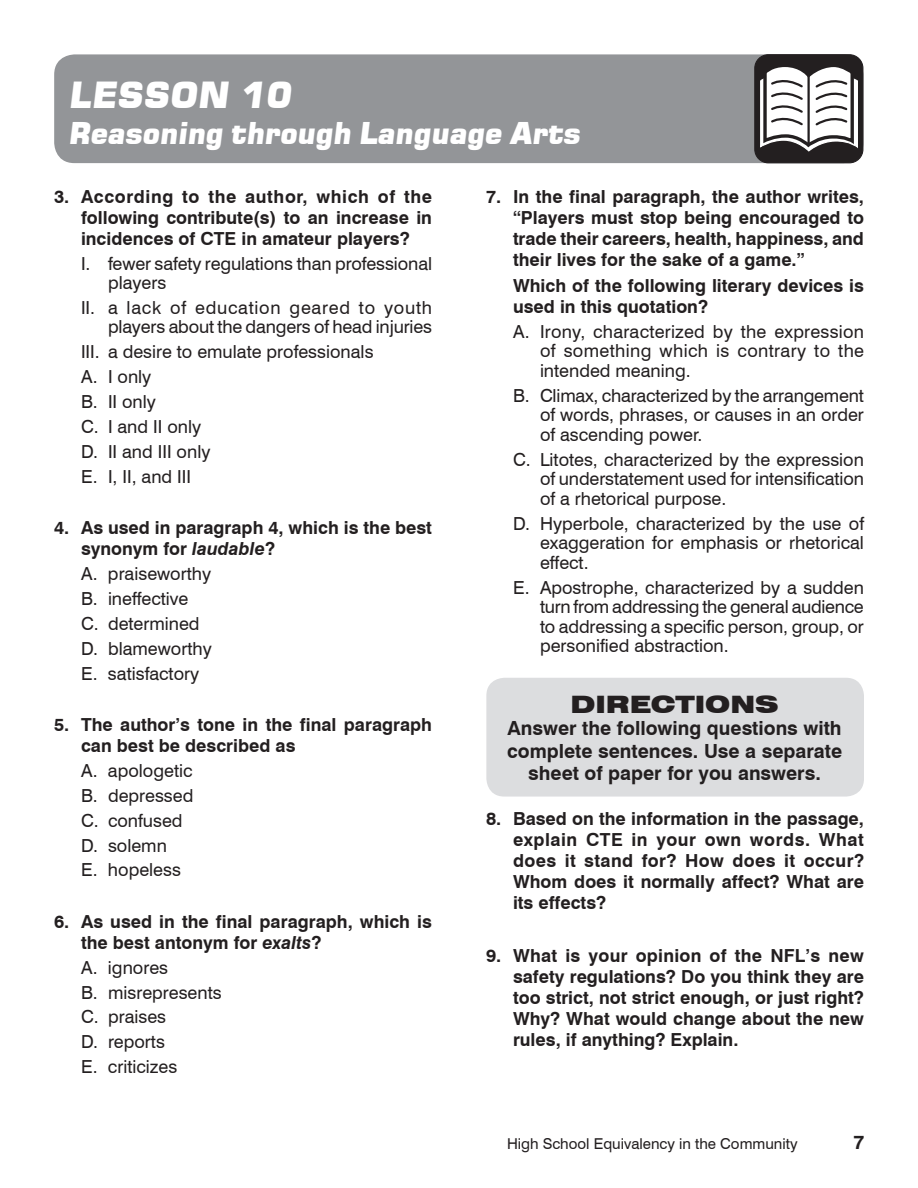
<style>
.page{position:relative;width:918px;height:1188px;background:#fff}
.page>*{position:absolute;margin:0;border:0;box-sizing:border-box;transform-origin:0 0}
.t1{font:italic 36px "Square 721 Blk";color:#fff}
.t2{font:italic 30px "Square 721 Blk";letter-spacing:-.025em;color:#fff}
.Directions_hed{font:900 expanded 24px "Swiss 721 BT";color:#231f20}
.Directions_copy{font:700 19.5px/22.5px "Swiss 721 BT";color:#231f20;text-align:center}
.ANSWERS{font:18px/19.5px "Swiss 721 BT";color:#231f20;text-align:justify}
.Numbered_questions{font:700 18px/21px "Swiss 721 BT";color:#231f20;text-align:justify}
.Directions_copy-2{font:15px "Swiss 721 BT";color:#231f20}
.s1{font-style:italic}
</style>
<div class="page">
<div style="left:54px;top:54px;width:809px;height:109px;background:#939598;border-radius:20px"></div>
<div style="left:755px;top:55px;width:108px;height:108px;background:#231f20;border-radius:14px"></div>
<div style="left:754px;top:54px;width:109px;height:109px;border:1px solid #231f20;border-radius:14px"></div>
<svg style="left:760px;top:67px;width:98px;height:85px"></svg>
<hr style="left:807px;top:75px;width:3px;height:70px;background:#231f20">
<div style="left:486px;top:678px;width:378px;height:119px;background:#dcdddf;border-radius:18px"></div>
<h1 class="t1" style="left:68px;top:73px;width:225px">LESSON 10</h1>
<h2 class="t2" style="left:68px;top:115px;width:514px">Reasoning through Language Arts</h2>
<p class="Numbered_questions" style="left:81px;top:186px;width:353px;text-indent:-27px">3. According to the author, which of the following contribute(s) to an increase in incidences of CTE in amateur players?</p>
<p class="ANSWERS" style="left:108px;top:253px;width:326px;text-indent:-27px">I. fewer safety regulations than professional players</p>
<p class="ANSWERS" style="left:81px;top:298px;width:353px;text-align:right">II. a lack of education geared to youth players about the dangers of head injuries</p>
<p class="ANSWERS" style="left:81px;top:342px;width:294px">III. a desire to emulate professionals</p>
<p class="ANSWERS" style="left:81px;top:367px;width:72px">A. I only</p>
<p class="ANSWERS" style="left:81px;top:392px;width:77px">B. II only</p>
<p class="ANSWERS" style="left:81px;top:417px;width:122px">C. I and II only</p>
<p class="ANSWERS" style="left:81px;top:442px;width:131px">D. II and III only</p>
<p class="ANSWERS" style="left:81px;top:467px;width:112px">E. I, II, and III</p>
<p class="Numbered_questions" style="left:81px;top:517px;width:353px;text-indent:-27px">4. As used in paragraph 4, which is the best synonym for <span class="s1">laudable</span>?</p>
<p class="ANSWERS" style="left:81px;top:564px;width:132px">A. praiseworthy</p>
<p class="ANSWERS" style="left:81px;top:589px;width:109px">B. ineffective</p>
<p class="ANSWERS" style="left:81px;top:614px;width:120px">C. determined</p>
<p class="ANSWERS" style="left:81px;top:638px;width:132px">D. blameworthy</p>
<p class="ANSWERS" style="left:81px;top:663px;width:120px">E. satisfactory</p>
<p class="Numbered_questions" style="left:81px;top:714px;width:353px;text-indent:-27px">5. The author’s tone in the final paragraph can best be described as</p>
<p class="ANSWERS" style="left:81px;top:761px;width:113px">A. apologetic</p>
<p class="ANSWERS" style="left:81px;top:785px;width:114px">B. depressed</p>
<p class="ANSWERS" style="left:81px;top:810px;width:103px">C. confused</p>
<p class="ANSWERS" style="left:81px;top:835px;width:87px">D. solemn</p>
<p class="ANSWERS" style="left:81px;top:860px;width:102px">E. hopeless</p>
<p class="Numbered_questions" style="left:81px;top:911px;width:352px;text-indent:-27px">6. As used in the final paragraph, which is the best antonym for <span class="s1">exalts</span>?</p>
<p class="ANSWERS" style="left:81px;top:957px;width:89px">A. ignores</p>
<p class="ANSWERS" style="left:81px;top:982px;width:142px">B. misrepresents</p>
<p class="ANSWERS" style="left:81px;top:1007px;width:87px">C. praises</p>
<p class="ANSWERS" style="left:81px;top:1032px;width:85px">D. reports</p>
<p class="ANSWERS" style="left:81px;top:1057px;width:98px">E. criticizes</p>
<p class="Numbered_questions" style="left:513px;top:186px;width:353px;text-indent:-27px">7. In the final paragraph, the author writes, “Players must stop being encouraged to trade their careers, health, happiness, and their lives for the sake of a game.”</p>
<p class="Numbered_questions" style="left:513px;top:275px;width:352px">Which of the following literary devices is used in this quotation?</p>
<p class="ANSWERS" style="left:540px;top:322px;width:326px;text-indent:-27px">A. Irony, characterized by the expression of something which is contrary to the intended meaning.</p>
<p class="ANSWERS" style="left:540px;top:386px;width:326px;text-indent:-27px">B. Climax, characterized by the arrangement of words, phrases, or causes in an order of ascending power.</p>
<p class="ANSWERS" style="left:540px;top:449px;width:326px;text-indent:-27px">C. Litotes, characterized by the expression of understatement used for intensification of a rhetorical purpose.</p>
<p class="ANSWERS" style="left:540px;top:513px;width:326px;text-indent:-27px">D. Hyperbole, characterized by the use of exaggeration for emphasis or rhetorical effect.</p>
<p class="ANSWERS" style="left:540px;top:577px;width:325px;text-indent:-27px">E. Apostrophe, characterized by a sudden turn from addressing the general audience to addressing a specific person, group, or personified abstraction.</p>
<p class="Directions_hed" style="left:570px;top:689px;width:210px">DIRECTIONS</p>
<p class="Directions_copy" style="left:507px;top:717px;width:337px">Answer the following questions with complete sentences. Use a separate sheet of paper for you answers.</p>
<p class="Numbered_questions" style="left:513px;top:808px;width:353px;text-indent:-27px">8. Based on the information in the passage, explain CTE in your own words. What does it stand for? How does it occur?<br>Whom does it normally affect? What are its effects?</p>
<p class="Numbered_questions" style="left:513px;top:945px;width:352px;text-indent:-27px">9. What is your opinion of the NFL’s new safety regulations? Do you think they are too strict, not strict enough, or just right?<br>Why? What would change about the new rules, if anything? Explain.</p>
<p class="Directions_copy-2" style="left:507px;top:1134px;width:292px">High School Equivalency in the Community</p>
<p class="Directions_copy" style="left:853px;top:1130px;width:13px">7</p>
</div>
